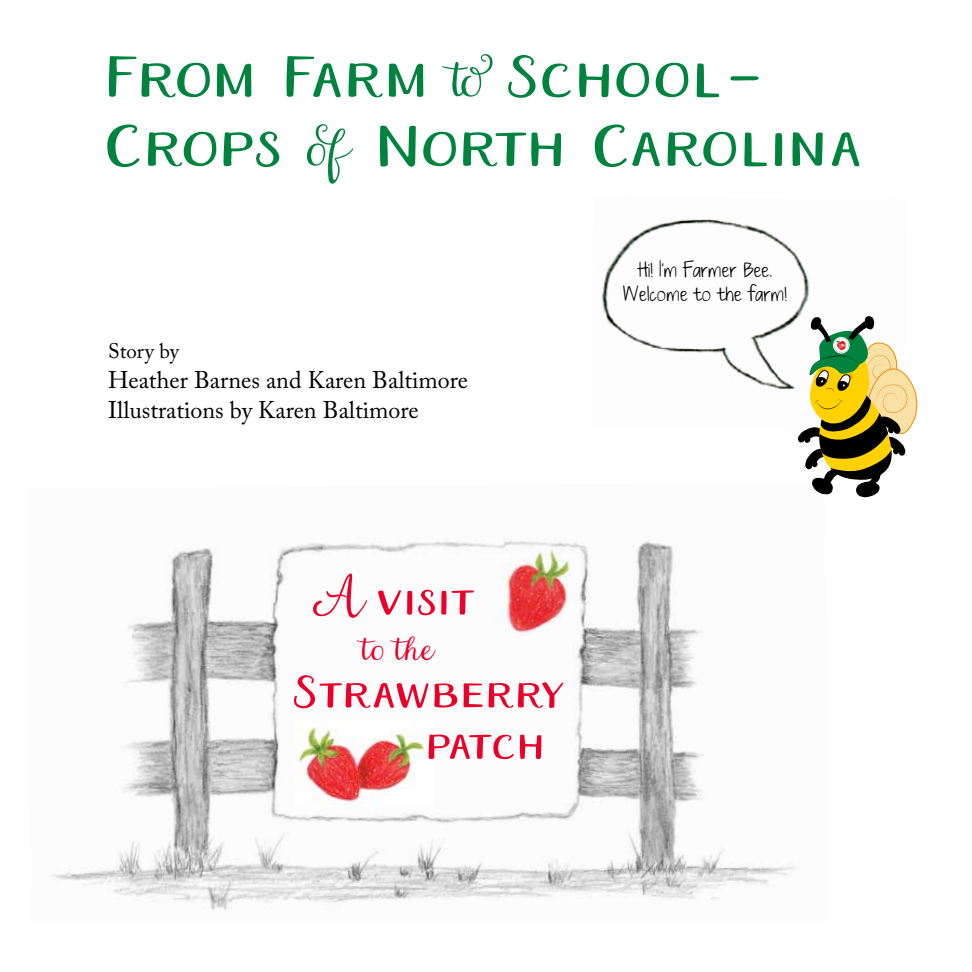
<style>
.page{position:relative;width:972px;height:972px;background:#fff}
.page>*{position:absolute;margin:0;border:0;box-sizing:border-box;transform-origin:0 0}
.t1{font:70.05px/69px "Ariadne Sans";letter-spacing:-.02em;color:#00833e}
.t2{font:67.95px "Ariadne Script";color:#eb0029}
.t3{font:51px "Ariadne Sans";letter-spacing:-.01em;color:#eb0029}
.t4{font:50.55px "Ariadne Sans";color:#eb0029}
.t5{font:45.3px "Ariadne Script";color:#eb0029}
.t6{font:24px/30px "Adobe Caslon Pro";color:#000}
.t7{font:21px "Adobe Caslon Pro";color:#000}
.t8{font:18px/24px "Just The Way You Are";letter-spacing:.01em;color:#000;text-align:center}
.s1{font-family:"Ariadne Script"}
.s2{font-size:54px}
</style>
<div class="page">
<img style="left:51px;top:540px;width:744px;height:370px">
<img style="left:601px;top:219px;width:209px;height:171px">
<svg style="left:795px;top:315px;width:123px;height:183px"></svg>
<img style="left:295px;top:720px;width:139px;height:86px">
<img style="left:478px;top:546px;width:99px;height:96px">
<h1 class="t1" style="left:103px;top:47px;width:760px">From Farm <span class="s1">to</span> School –<br>Crops <span class="s1">of</span> North Carolina</h1>
<p class="t7" style="left:108px;top:338px;width:72px">Story by</p>
<p class="t6" style="left:108px;top:364px;width:362px">Heather Barnes and Karen Baltimore<br>Illustrations by Karen Baltimore</p>
<h2 class="t2" style="left:316px;top:561px;width:49px">A</h2>
<h3 class="t4" style="left:376px;top:570px;width:101px">visit</h3>
<h3 class="t5" style="left:360px;top:623px;width:75px">to the</h3>
<h3 class="t3" style="left:292px;top:663px;width:275px"><span class="s2">S</span>trawberry</h3>
<h3 class="t4" style="left:425px;top:715px;width:122px">patch</h3>
<p class="t8" style="left:623px;top:259px;width:166px">Hi! I’m Farmer Bee.<br>Welcome to the farm!</p>
</div>
